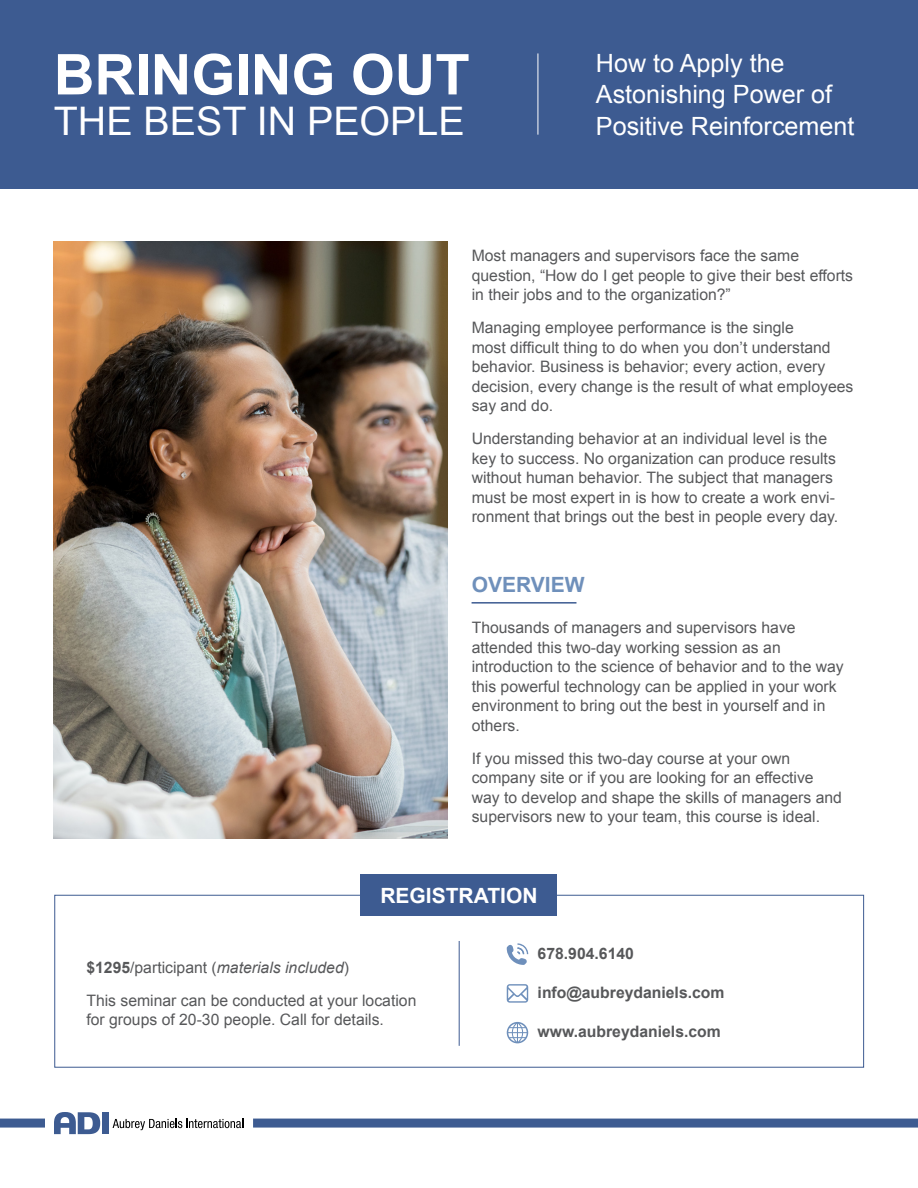
<style>
.page{position:relative;width:918px;height:1188px;background:#fff}
.page>*{position:absolute;margin:0;border:0;box-sizing:border-box;transform-origin:0 0}
.t1{font:700 56.25px "Arial";color:#fff}
.t2{font:39.45px "Arial";color:#fff}
.t3{font:25.2px/31.5px "Arial";color:#fff}
.t4{font:700 21px "Arial";color:#fff}
.t5{font:700 21px "Arial";color:#6f90bb}
.t6{font:15.75px/19.5px "Arial";color:#57585a}
.t7{font:700 15.75px "Arial";color:#57585a}
.t8{font:italic 15.75px "Arial";color:#57585a}
.s1{font-weight:700;font-style:normal}
.s2{font-style:normal}
</style>
<div class="page">
<div style="left:54px;top:895px;width:810px;height:173px;border:1px solid #3d5b91"></div>
<svg style="left:507px;top:943px;width:21px;height:22px"></svg>
<svg style="left:507px;top:984px;width:21px;height:19px"></svg>
<svg style="left:507px;top:1022px;width:21px;height:21px"></svg>
<div style="left:361px;top:875px;width:196px;height:41px;background:#3d5b91"></div>
<hr style="left:472px;top:602px;width:104px;height:2px;background:#3d5b91">
<hr style="left:459px;top:941px;width:1px;height:105px;background:#3d5b91">
<img style="left:54px;top:242px;width:393px;height:597px">
<div style="left:0;top:0;width:918px;height:188px;background:#3d5b91"></div>
<hr style="left:538px;top:53px;width:1px;height:82px;background:#fff">
<svg style="left:113px;top:1119px;width:130px;height:11px"></svg>
<div style="left:102px;top:1112px;width:6px;height:22px;background:#3d5b91"></div>
<svg style="left:54px;top:1112px;width:46px;height:22px"></svg>
<div style="left:0;top:1119px;width:45px;height:9px;background:#3d5b91"></div>
<div style="left:253px;top:1119px;width:665px;height:9px;background:#3d5b91"></div>
<p class="t1" style="left:54px;top:38px;width:417px">BRINGING OUT</p>
<p class="t2" style="left:54px;top:95px;width:412px">THE BEST IN PEOPLE</p>
<p class="t3" style="left:596px;top:47px;width:260px">How to Apply the<br>Astonishing Power of<br>Positive Reinforcement</p>
<p class="t6" style="left:472px;top:246px;width:383px">Most managers and supervisors face the same question, “How do I get people to give their best efforts in their jobs and to the organization?”</p>
<p class="t6" style="left:472px;top:318px;width:383px">Managing employee performance is the single<br>most difficult thing to do when you don’t understand behavior. Business is behavior; every action, every decision, every change is the result of what employees say and do.</p>
<p class="t6" style="left:472px;top:429px;width:368px">Understanding behavior at an individual level is the key to success. No organization can produce results without human behavior. The subject that managers must be most expert in is how to create a work envi&shy;ronment that brings out the best in people every day.</p>
<p class="t5" style="left:472px;top:570px;width:114px">OVERVIEW</p>
<p class="t6" style="left:472px;top:618px;width:374px">Thousands of managers and supervisors have attended this two-day working session as an introduction to the science of behavior and to the way this powerful technology can be applied in your work environment to bring out the best in yourself and in others.</p>
<p class="t6" style="left:472px;top:748px;width:372px">If you missed this two-day course at your own company site or if you are looking for an effective way to develop and shape the skills of managers and supervisors new to your team, this course is ideal.</p>
<p class="t4" style="left:380px;top:882px;width:159px">REGISTRATION</p>
<p class="t8" style="left:86px;top:957px;width:264px"><span class="s1">$1295</span><span class="s2">/participant (</span>materials included<span class="s2">)</span></p>
<p class="t6" style="left:86px;top:991px;width:332px">This seminar can be conducted at your location for groups of 20-30 people. Call for details.</p>
<p class="t7" style="left:538px;top:943px;width:98px">678.904.6140</p>
<p class="t7" style="left:538px;top:982px;width:188px">info@aubreydaniels.com</p>
<p class="t7" style="left:538px;top:1021px;width:185px">www.aubreydaniels.com</p>
</div>
